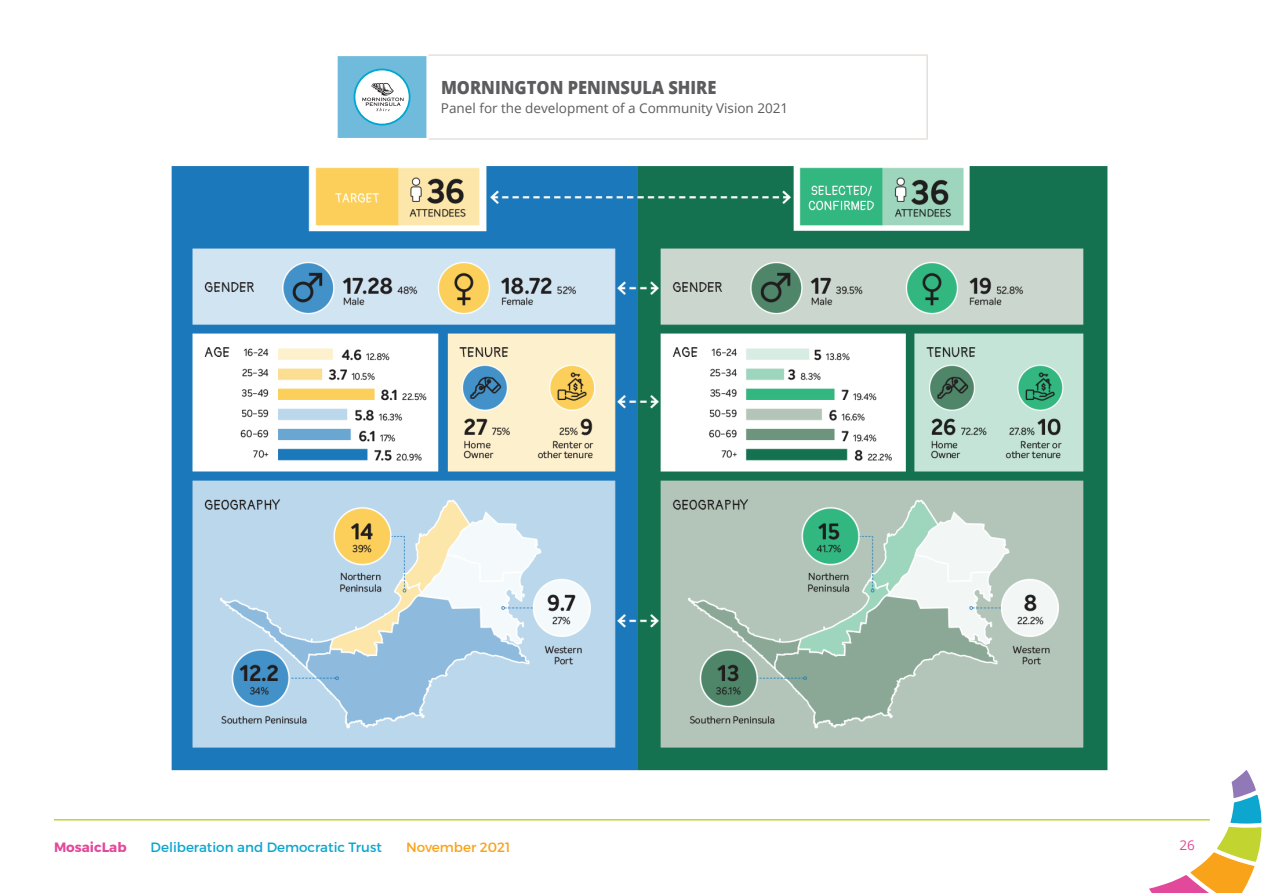
<style>
.page{position:relative;width:1263px;height:893px;background:#fff}
.page>*{position:absolute;margin:0;border:0;box-sizing:border-box;transform-origin:0 0}
.t1{font:800 18.15px "Open Sans";color:#5c5c5f;scale:.91 1}
.t2{font:13.5px "Open Sans";color:#5c5c5f}
.t3{font:13.5px "Montserrat";color:#0ca6cf}
.t4{font:13.5px "Montserrat";color:#f9a31b}
.t5{font:700 13.5px "Montserrat";color:#e3499a}
.t6{font:13.5px "Open Sans";color:#e3499a}
</style>
<div class="page">
<svg style="left:1149px;top:770px;width:112px;height:123px"></svg>
<hr style="left:54px;top:819px;width:1156px;height:1px;background:#c1d42f">
<div style="left:337px;top:55px;width:90px;height:84px;background:#70bbdb"></div>
<hr style="left:335px;top:54px;width:94px;height:2px;background:#fff">
<hr style="left:335px;top:56px;width:3px;height:82px;background:#fff">
<hr style="left:426px;top:56px;width:3px;height:82px;background:#fff">
<hr style="left:335px;top:138px;width:94px;height:2px;background:#fff">
<hr style="left:429px;top:55px;width:499px;height:1px;background:#d9d3ce">
<hr style="left:429px;top:138px;width:499px;height:2px;background:#d9d3ce">
<hr style="left:927px;top:56px;width:1px;height:82px;background:#d9d3ce">
<svg style="left:354px;top:69px;width:56px;height:56px"></svg>
<div style="left:354px;top:69px;width:56px;height:57px;border:2px solid #00a6cf;border-radius:50%"></div>
<svg style="left:362px;top:83px;width:42px;height:28px"></svg>
<img style="left:171px;top:166px;width:937px;height:604px">
<h1 class="t1" style="left:441px;top:73px;width:16px">MORN</h1>
<h1 class="t1" style="left:495px;top:73px;width:21px">INGTON</h1>
<h1 class="t1" style="left:568px;top:73px;width:13px">PEN</h1>
<h1 class="t1" style="left:601px;top:73px;width:116px">INSULA SHIRE</h1>
<p class="t2" style="left:441px;top:99px;width:349px">Panel for the development of a Community Vision 2021</p>
<p class="t5" style="left:54px;top:839px;width:74px">MosaicLab</p>
<p class="t3" style="left:151px;top:839px;width:233px">Deliberation and Democratic Trust</p>
<p class="t4" style="left:406px;top:839px;width:106px">November 2021</p>
<p class="t6" style="left:1179px;top:835px;width:17px">26</p>
</div>
